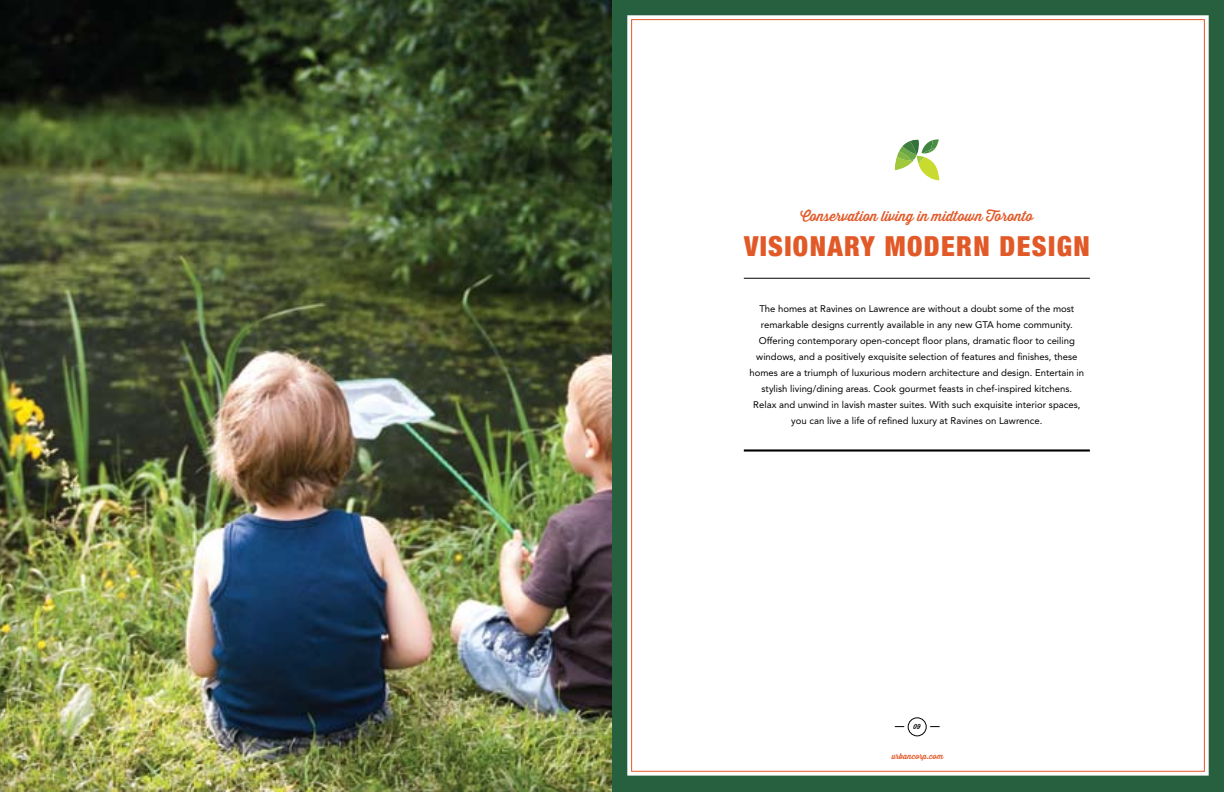
<style>
.page{position:relative;width:1224px;height:792px;background:#fff}
.page>*{position:absolute;margin:0;border:0;box-sizing:border-box;transform-origin:0 0}
.t1{font:900 condensed 27.6px "Helvetica Neue";letter-spacing:.05em;color:#e25928}
.t2{font:500 13.8px "Thirsty Script";color:#e25928}
.t3{font:9.5px/15.9px "Avenir";color:#000;text-align:center}
.t4{font:500 8px "Thirsty Script";color:#e25928}
.t5{font:500 7px "Thirsty Script";color:#000}
</style>
<div class="page">
<svg style="left:612px;top:0;width:612px;height:792px"></svg>
<div style="left:908px;top:718px;width:18px;height:18px;border:1px solid #000;border-radius:50%"></div>
<img style="left:0;top:0;width:612px;height:792px">
<h2 class="t2" style="left:800px;top:206px;width:234px">Conservation living in midtown Toronto</h2>
<h1 class="t1" style="left:744px;top:223px;width:83px">VISIONAR</h1>
<h1 class="t1" style="left:861px;top:223px;width:97px">Y MODERN</h1>
<h1 class="t1" style="left:1000px;top:223px;width:16px">DESIGN</h1>
<p class="t3" style="left:749px;top:301px;width:336px">The homes at Ravines on Lawrence are without a doubt some of the most remarkable designs currently available in any new GTA home community.<br>Offering contemporary open-concept floor plans, dramatic floor to ceiling windows, and a positively exquisite selection of features and finishes, these homes are a triumph of luxurious modern architecture and design. Entertain in stylish living/dining areas. Cook gourmet feasts in chef-inspired kitchens.<br>Relax and unwind in lavish master suites. With such exquisite interior spaces, you can live a life of refined luxury at Ravines on Lawrence.</p>
<p class="t5" style="left:914px;top:722px;width:9px">09</p>
<p class="t4" style="left:892px;top:750px;width:53px">urbancorp.com</p>
</div>
